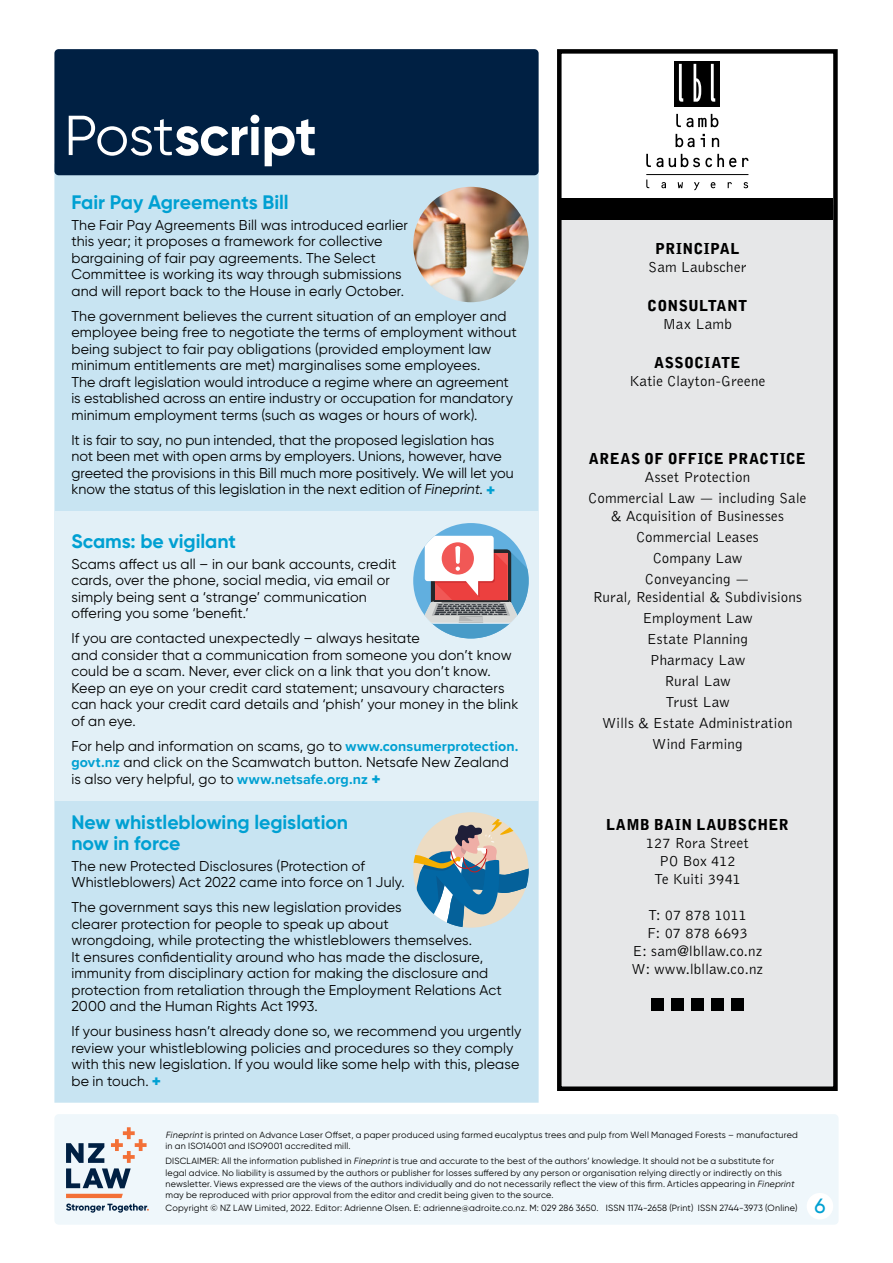
<style>
.page{position:relative;width:893px;height:1263px;background:#fff}
.page>*{position:absolute;margin:0;border:0;box-sizing:border-box;transform-origin:0 0}
.t1{font:700 56.25px "Gilroy";letter-spacing:-.01em;color:#fff}
.t2{font:500 20.7px "Gilroy";color:#00a0d2}
.t3{font:700 19.5px/21px "Gilroy";letter-spacing:-.005em;color:#00a0d2}
.t4{font:300 15px/21px "Bell Gothic";letter-spacing:.005em;color:#000;text-align:center}
.t5{font:900 15px "Bell Gothic";letter-spacing:.02em;color:#000}
.t6{font:14.25px/16.5px "Gilroy";letter-spacing:.01em;color:#000}
.t7{font:9px/11.2px "Gilroy";letter-spacing:.02em;color:#000}
.s1{font-weight:400}
.s2{font-style:italic}
.s3{font-weight:800;font-size:16.5px;color:#00a0d2}
.s4{font-family:"Proxima Nova";font-weight:700;color:#00a0d2}
</style>
<div class="page">
<div style="left:54px;top:173px;width:485px;height:930px;background:#c8e4f2"></div>
<div style="left:54px;top:511px;width:485px;height:290px;background:#e2f0f7"></div>
<div style="left:54px;top:1114px;width:784px;height:111px;background:#eff7fb;border-radius:4px"></div>
<div style="left:54px;top:49px;width:485px;height:126px;background:#002043;border-radius:4px"></div>
<div style="left:807px;top:1193px;width:26px;height:26px;background:#fff;border-radius:50%"></div>
<svg style="left:66px;top:1127px;width:81px;height:61px"></svg>
<svg style="left:66px;top:1194px;width:83px;height:19px"></svg>
<img style="left:413px;top:187px;width:116px;height:115px;border-radius:58px">
<div style="left:413px;top:523px;width:116px;height:115px;background:#61afdf;border-radius:58px"></div>
<svg style="left:421px;top:536px;width:108px;height:102px"></svg>
<svg style="left:413px;top:812px;width:116px;height:116px;background:#97b0b9"></svg>
<div style="left:559px;top:51px;width:276px;height:1038px;background:#e6e7e8"></div>
<div style="left:559px;top:51px;width:276px;height:154px;background:#fff"></div>
<div style="left:557px;top:49px;width:281px;height:1042px;border:4px solid #000"></div>
<div style="left:562px;top:198px;width:271px;height:22px;background:#000"></div>
<div style="left:651px;top:998px;width:12px;height:12px;background:#000"></div>
<div style="left:671px;top:998px;width:12px;height:12px;background:#000"></div>
<div style="left:691px;top:998px;width:12px;height:12px;background:#000"></div>
<div style="left:711px;top:998px;width:12px;height:12px;background:#000"></div>
<div style="left:731px;top:998px;width:12px;height:12px;background:#000"></div>
<svg style="left:676px;top:114px;width:42px;height:13px"></svg>
<svg style="left:676px;top:134px;width:43px;height:13px"></svg>
<svg style="left:646px;top:154px;width:102px;height:13px"></svg>
<svg style="left:646px;top:179px;width:102px;height:11px"></svg>
<div style="left:674px;top:61px;width:46px;height:46px;background:#000"></div>
<svg style="left:679px;top:64px;width:4px;height:38px"></svg>
<svg style="left:711px;top:64px;width:4px;height:38px"></svg>
<svg style="left:693px;top:64px;width:8px;height:38px"></svg>
<hr style="left:646px;top:174px;width:102px;height:1px;background:#000">
<h1 class="t1" style="left:64px;top:100px;width:254px"><span class="s1">Post</span>script</h1>
<h3 class="t3" style="left:71px;top:192px;width:219px">Fair Pay Agreements Bill</h3>
<p class="t6" style="left:71px;top:216px;width:338px">The Fair Pay Agreements Bill was introduced earlier this year; it proposes a framework for collective bargaining of fair pay agreements. The Select Committee is working its way through submissions and will report back to the House in early October.</p>
<p class="t6" style="left:71px;top:307px;width:447px">The government believes the current situation of an employer and employee being free to negotiate the terms of employment without being subject to fair pay obligations (provided employment law minimum entitlements are met) marginalises some employees.<br>The draft legislation would introduce a regime where an agreement is established across an entire industry or occupation for mandatory minimum employment terms (such as wages or hours of work).</p>
<p class="t6" style="left:71px;top:431px;width:444px">It is fair to say, no pun intended, that the proposed legislation has not been met with open arms by employers. Unions, however, have greeted the provisions in this Bill much more positively. We will let you know the status of this legislation in the next edition of <span class="s2">Fineprint</span>. <span class="s3">+</span></p>
<h3 class="t3" style="left:71px;top:530px;width:166px">Scams: be vigilant</h3>
<p class="t6" style="left:71px;top:555px;width:326px">Scams affect us all – in our bank accounts, credit cards, over the phone, social media, via email or simply being sent a ‘strange’ communication offering you some ‘benefit.’</p>
<p class="t6" style="left:71px;top:630px;width:448px">If you are contacted unexpectedly – always hesitate<br>and consider that a communication from someone you don’t know could be a scam. Never, ever click on a link that you don’t know.<br>Keep an eye on your credit card statement; unsavoury characters can hack your credit card details and ‘phish’ your money in the blink of an eye.</p>
<p class="t6" style="left:71px;top:737px;width:448px">For help and information on scams, go to <span class="s4">www.consumerprotection. govt.nz</span> and click on the Scamwatch button. Netsafe New Zealand is also very helpful, go to <span class="s4">www.netsafe.org.nz</span> <span class="s3">+</span></p>
<h3 class="t3" style="left:71px;top:812px;width:278px">New whistleblowing legislation now in force</h3>
<p class="t6" style="left:71px;top:857px;width:335px">The new Protected Disclosures (Protection of<br>Whistleblowers) Act 2022 came into force on 1 July.</p>
<p class="t6" style="left:71px;top:899px;width:432px">The government says this new legislation provides<br>clearer protection for people to speak up about<br>wrongdoing, while protecting the whistleblowers themselves.<br>It ensures confidentiality around who has made the disclosure, immunity from disciplinary action for making the disclosure and protection from retaliation through the Employment Relations Act 2000 and the Human Rights Act 1993.</p>
<p class="t6" style="left:71px;top:1023px;width:452px">If your business hasn’t already done so, we recommend you urgently review your whistleblowing policies and procedures so they comply with this new legislation. If you would like some help with this, please be in touch. <span class="s3">+</span></p>
<p class="t5" style="left:655px;top:239px;width:86px">PRINCIPAL</p>
<p class="t4" style="left:648px;top:256px;width:100px">Sam Laubscher</p>
<p class="t5" style="left:647px;top:297px;width:102px">CONSULTANT</p>
<p class="t4" style="left:663px;top:314px;width:71px">Max Lamb</p>
<p class="t5" style="left:654px;top:354px;width:88px">ASSOCIATE</p>
<p class="t4" style="left:629px;top:371px;width:138px">Katie Clayton-Greene</p>
<p class="t5" style="left:589px;top:450px;width:219px">AREAS OF OFFICE PRACTICE</p>
<p class="t4" style="left:588px;top:467px;width:220px">Asset Protection<br>Commercial Law — including Sale</p>
<p class="t4" style="left:611px;top:506px;width:175px">&amp; Acquisition of Businesses<br>Commercial Leases<br>Company Law<br>Conveyancing —</p>
<p class="t4" style="left:593px;top:587px;width:211px">Rural, Residential &amp; Subdivisions<br>Employment Law<br>Estate Planning<br>Pharmacy Law<br>Rural Law<br>Trust Law<br>Wills &amp; Estate Administration<br>Wind Farming</p>
<p class="t5" style="left:606px;top:816px;width:184px">LAMB BAIN LAUBSCHER</p>
<p class="t4" style="left:646px;top:834px;width:104px;line-height:18px">127 Rora Street<br>PO Box 412<br>Te Kuiti 3941</p>
<p class="t4" style="left:632px;top:906px;width:133px;line-height:18px">T: 07 878 1011<br>F: 07 878 6693<br>E: sam@lbllaw.co.nz<br>W: www.lbllaw.co.nz</p>
<p class="t7" style="left:166px;top:1128px;width:634px"><span class="s2">Fineprint</span>is printed on Advance Laser Offset, a paper produced using farmed eucalyptus trees and pulp from Well Managed Forests – manufactured in an ISO14001 and ISO9001 accredited mill.</p>
<p class="t7" style="left:166px;top:1155px;width:632px">DISCLAIMER: All the information published in <span class="s2">Fineprint</span>is true and accurate to the best of the authors’ knowledge. It should not be a substitute for legal advice. No liability is assumed by the authors or publisher for losses suffered by any person or organisation relying directly or indirectly on this newsletter. Views expressed are the views of the authors individually and do not necessarily reflect the view of this firm. Articles appearing in <span class="s2">Fineprint </span>may be reproduced with prior approval from the editor and credit being given to the source.</p>
<p class="t7" style="left:166px;top:1202px;width:633px">Copyright © NZ LAW Limited, 2022. Editor: Adrienne Olsen. E: adrienne@adroite.co.nz. M: 029 286 3650. ISSN 1174-2658 (Print) ISSN 2744-3973 (Online)</p>
<h2 class="t2" style="left:814px;top:1193px;width:13px">6</h2>
</div>
